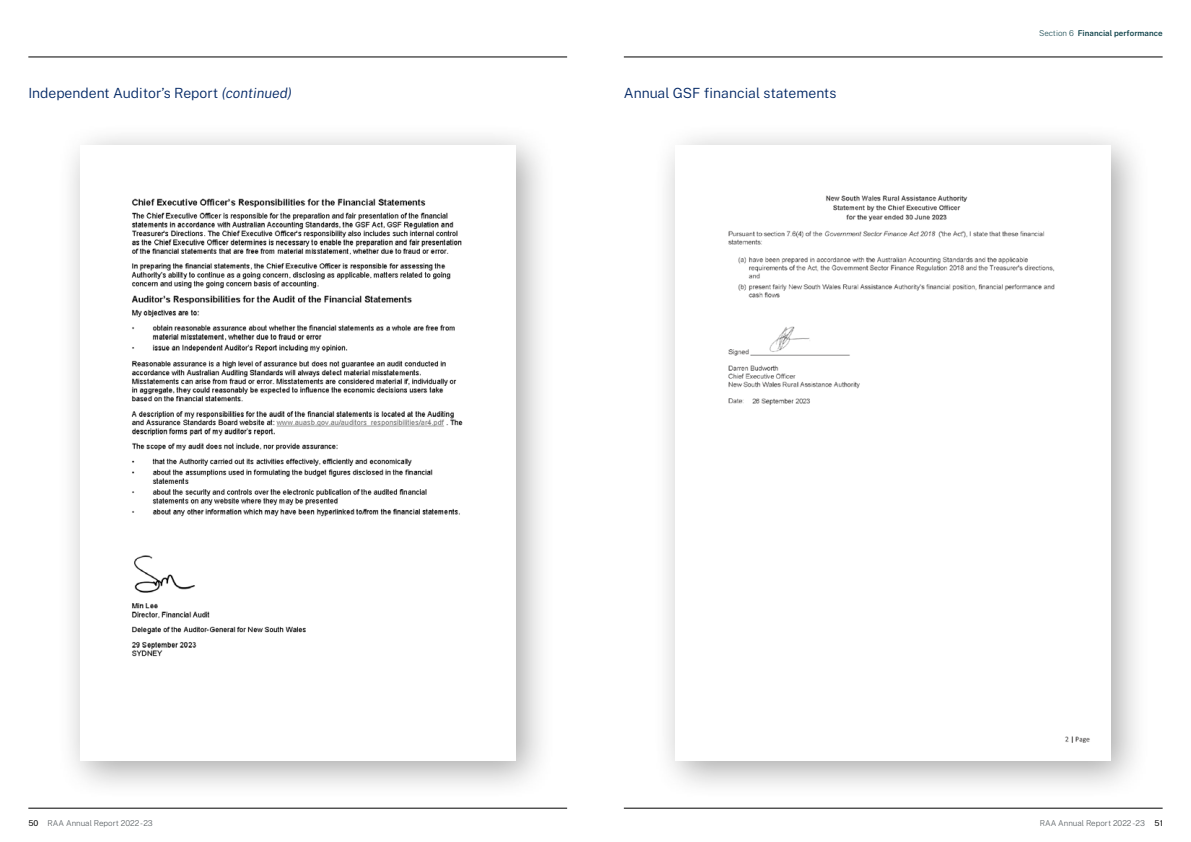
<style>
.page{position:relative;width:1191px;height:842px;background:#fff}
.page>*{position:absolute;margin:0;border:0;box-sizing:border-box;transform-origin:0 0}
.t1{font:300 14px "Public Sans";color:#002664}
.t2{font:200 8px "Public Sans";color:#495054}
.t3{font:600 8px "Public Sans";color:#0b3f47}
.s1{font-style:italic}
.s2{font-weight:200}
.s3{font-weight:400;color:#000}
</style>
<div class="page">
<hr style="left:28px;top:808px;width:539px;height:1px;background:#000">
<hr style="left:624px;top:808px;width:538px;height:1px;background:#000">
<hr style="left:624px;top:57px;width:538px;height:1px;background:#000">
<hr style="left:28px;top:57px;width:539px;height:1px;background:#000">
<div style="left:57px;top:122px;width:498px;height:678px;background:#000;opacity:.35"></div>
<img style="left:80px;top:146px;width:435px;height:614px">
<div style="left:652px;top:122px;width:498px;height:678px;background:#000;opacity:.35"></div>
<img style="left:676px;top:146px;width:434px;height:614px">
<h1 class="t1" style="left:28px;top:83px;width:265px">Independent Auditor’s Report <span class="s1">(continued)</span></h1>
<h1 class="t1" style="left:624px;top:83px;width:214px">Annual GSF financial statements</h1>
<p class="t3" style="left:1039px;top:27px;width:125px"><span class="s2">Section 6</span> Financial performance</p>
<p class="t2" style="left:28px;top:817px;width:126px"><span class="s3">50</span> RAA Annual Report 2022 -23</p>
<p class="t2" style="left:1039px;top:817px;width:125px">RAA Annual Report 2022 -23 <span class="s3">51</span></p>
</div>
